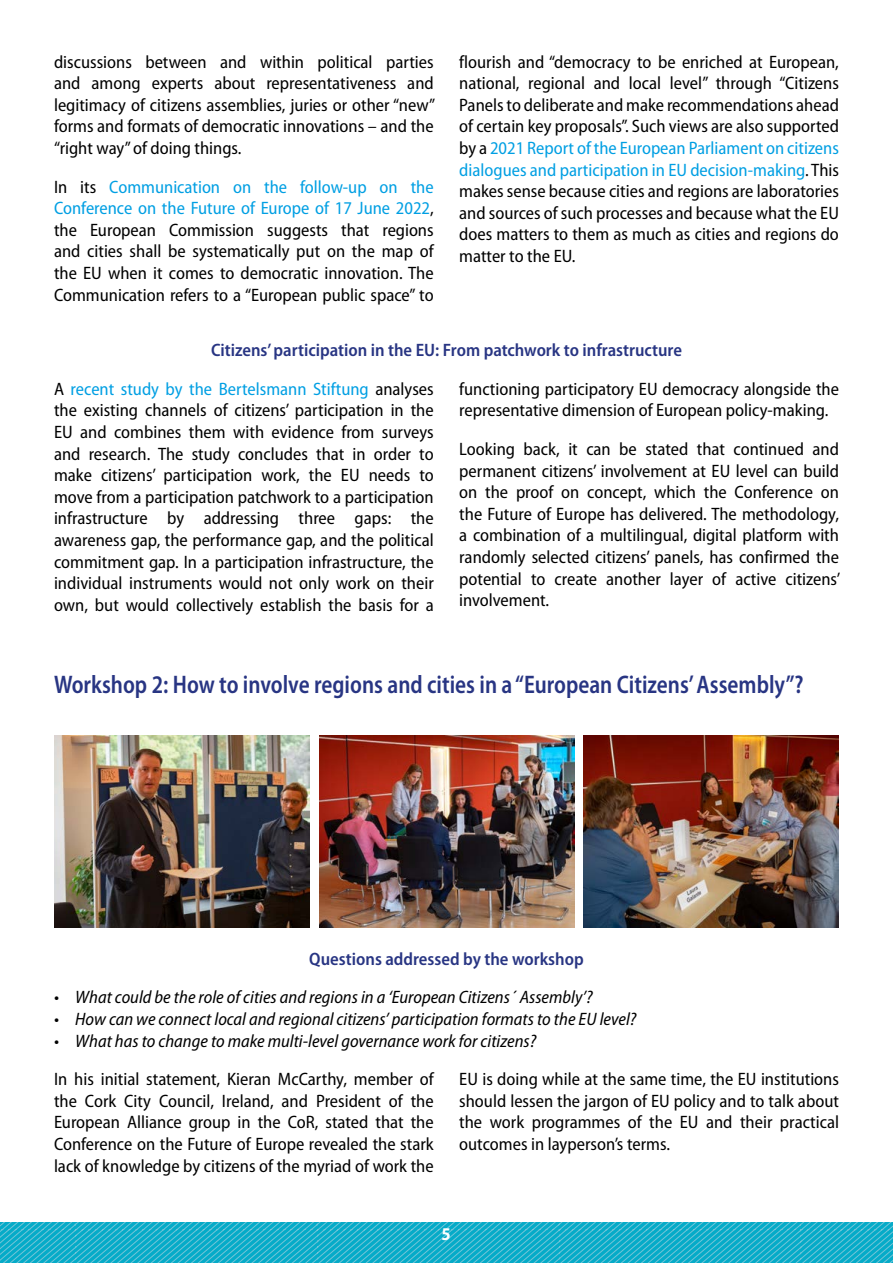
<style>
.page{position:relative;width:893px;height:1263px;background:#fff}
.page>*{position:absolute;margin:0;border:0;box-sizing:border-box;transform-origin:0 0}
.t1{font:600 semi-condensed 25.5px "Myriad Pro";color:#283583;scale:.9 1}
.t2{font:semi-condensed 18px/21.6px "Myriad Pro";color:#000;text-align:justify}
.t3{font:italic semi-condensed 18px "Myriad Pro";color:#000}
.t4{font:600 semi-condensed 18px/38.5px "Myriad Pro";color:#283583}
.t5{font:700 semi-condensed 18px "Myriad Pro";color:#fff}
.s1{color:#009fe3}
.s2{font-weight:400;color:#000}
.s3{font-weight:400;color:#009fe3}
</style>
<div class="page">
<img style="left:0;top:735px;width:893px;height:528px">
<p class="t2" style="left:54px;top:51px;width:383px">discussions between and within political parties and among experts about representativeness and legitimacy of citizens assemblies, juries or other “new” forms and formats of democratic innovations – and the “right way” of doing things.</p>
<p class="t2" style="left:54px;top:176px;width:381px">In its <span class="s1">Communication on the follow-up on the Conference on the Future of Europe of 17 June 2022</span>, the European Commission suggests that regions and cities shall be systematically put on the map of the EU when it comes to democratic innovation. The Communication refers to a “European public space” to</p>
<p class="t2" style="left:459px;top:51px;width:381px">flourish and “democracy to be enriched at European, national, regional and local level” through “Citizens Panels to deliberate and make recommendations ahead of certain key proposals”. Such views are also supported by a <span class="s1">2021 Report of the European Parliament on citizens dialogues and participation in EU decision-making</span>. This makes sense because cities and regions are laboratories and sources of such processes and because what the EU does matters to them as much as cities and regions do matter to the EU.</p>
<p class="t4" style="left:54px;top:331px;width:629px;text-indent:157px">Citizens’ participation in the EU: From patchwork to infrastructure<br><span class="s2">A</span> <span class="s3">recent study by the Bertelsmann Stiftung</span> <span class="s2">analyses</span></p>
<p class="t2" style="left:54px;top:400px;width:381px">the existing channels of citizens’ participation in the EU and combines them with evidence from surveys and research. The study concludes that in order to make citizens’ participation work, the EU needs to move from a participation patchwork to a participation infrastructure by addressing three gaps: the awareness gap, the performance gap, and the political commitment gap. In a participation infrastructure, the individual instruments would not only work on their own, but would collectively establish the basis for a</p>
<p class="t2" style="left:459px;top:378px;width:381px">functioning participatory EU democracy alongside the representative dimension of European policy-making.</p>
<p class="t2" style="left:459px;top:439px;width:383px">Looking back, it can be stated that continued and permanent citizens’ involvement at EU level can build on the proof on concept, which the Conference on the Future of Europe has delivered. The methodology, a combination of a multilingual, digital platform with randomly selected citizens’ panels, has confirmed the potential to create another layer of active citizens’ involvement.</p>
<h1 class="t1" style="left:54px;top:670px;width:834px">Workshop 2: How to involve regions and cities in a “European Citizens’ Assembly”?</h1>
<p class="t4" style="left:309px;top:940px;width:276px">Questions addressed by the workshop</p>
<p class="t3" style="left:54px;top:988px;width:540px">• What could be the role of cities and regions in a ‘European Citizens´ Assembly’?</p>
<p class="t3" style="left:54px;top:1009px;width:584px">• How can we connect local and regional citizens’ participation formats to the EU level?</p>
<p class="t3" style="left:54px;top:1031px;width:484px">• What has to change to make multi-level governance work for citizens?</p>
<p class="t2" style="left:54px;top:1069px;width:381px">In his initial statement, Kieran McCarthy, member of the Cork City Council, Ireland, and President of the European Alliance group in the CoR, stated that the Conference on the Future of Europe revealed the stark lack of knowledge by citizens of the myriad of work the</p>
<p class="t2" style="left:459px;top:1069px;width:381px">EU is doing while at the same time, the EU institutions should lessen the jargon of EU policy and to talk about the work programmes of the EU and their practical outcomes in layperson’s terms.</p>
<p class="t5" style="left:442px;top:1223px;width:11px">5</p>
</div>
